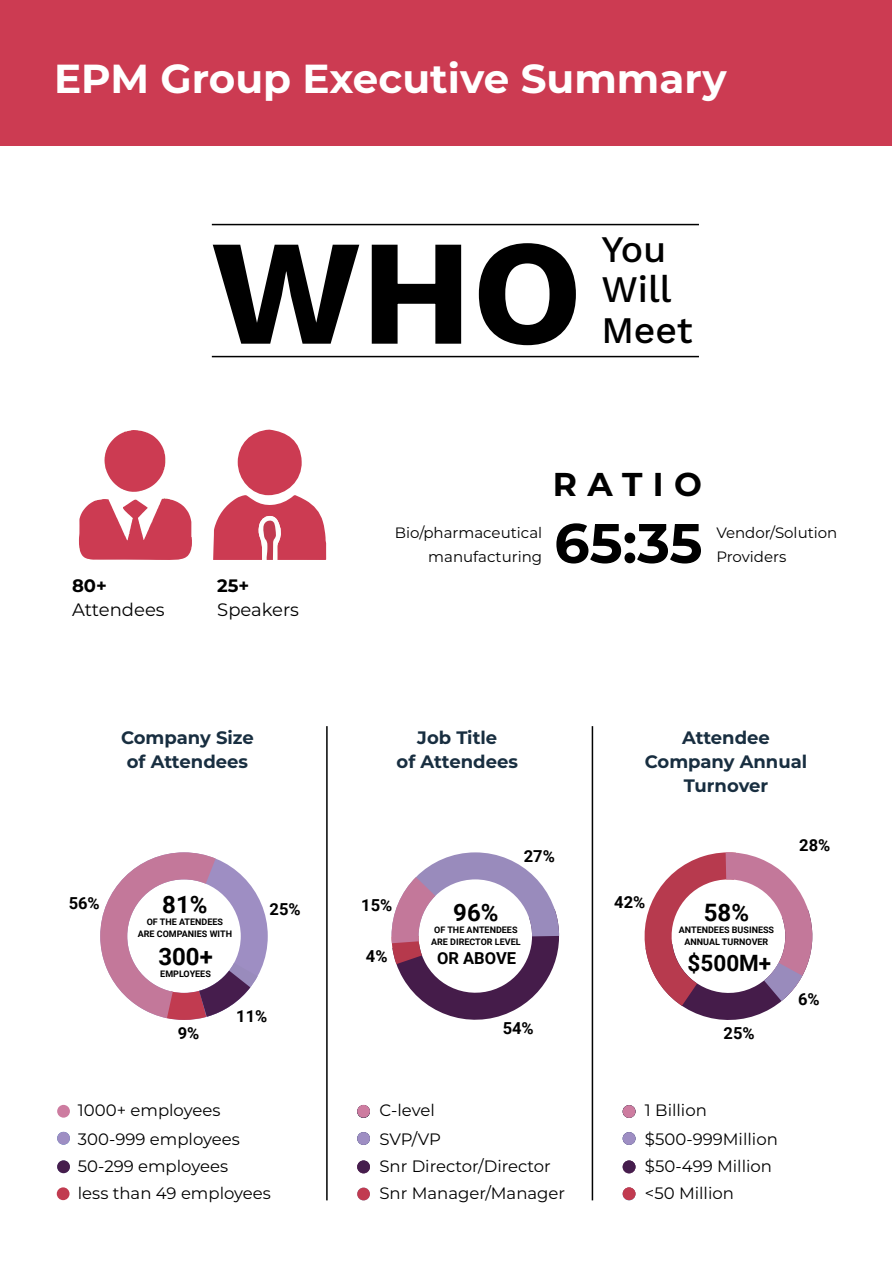
<style>
.page{position:relative;width:893px;height:1263px;background:#fff}
.page>*{position:absolute;margin:0;border:0;box-sizing:border-box;transform-origin:0 0}
.t1{font:700 150px "Work Sans";color:#000}
.t2{font:700 55.5px "Montserrat";color:#000}
.t3{font:700 40.5px "Montserrat";color:#fff}
.t4{font:500 37.5px/40.5px "Work Sans";color:#000}
.t5{font:700 33px "Montserrat";letter-spacing:.315em;color:#000}
.t6{font:700 24px "Roboto";color:#000}
.t7{font:700 22.5px "Roboto";color:#000}
.t8{font:700 18px/24px "Montserrat";color:#182e40;text-align:center}
.t9{font:18px "Montserrat";color:#000}
.t10{font:700 18px "Montserrat";color:#000}
.t11{font:16.5px/28.5px "Montserrat";color:#000}
.t12{font:700 16.5px "Roboto";color:#000}
.t13{font:15px/24px "Montserrat";color:#000;text-align:right}
.t14{font:700 9px/12px "Roboto";color:#000;text-align:center}
</style>
<div class="page">
<div style="left:1px;top:1px;width:891px;height:145px;background:#cc3b52"></div>
<svg style="left:79px;top:430px;width:113px;height:130px"></svg>
<svg style="left:213px;top:430px;width:113px;height:130px"></svg>
<hr style="left:212px;top:224px;width:487px;height:1px;background:#000">
<hr style="left:212px;top:356px;width:487px;height:1px;background:#000">
<svg style="left:100px;top:852px;width:168px;height:168px"></svg>
<svg style="left:391px;top:852px;width:169px;height:168px"></svg>
<svg style="left:644px;top:852px;width:169px;height:168px"></svg>
<hr style="left:326px;top:726px;width:2px;height:474px;background:#010202">
<hr style="left:592px;top:726px;width:1px;height:474px;background:#010202">
<div style="left:57px;top:1187px;width:13px;height:13px;background:#c13b50;border-radius:50%"></div>
<div style="left:57px;top:1105px;width:13px;height:13px;background:#cd7ca0;border-radius:50%"></div>
<div style="left:57px;top:1132px;width:13px;height:13px;background:#9e8ec3;border-radius:50%"></div>
<div style="left:57px;top:1160px;width:13px;height:13px;background:#461d4d;border-radius:50%"></div>
<div style="left:357px;top:1187px;width:13px;height:13px;background:#c13b50;border-radius:50%"></div>
<div style="left:357px;top:1160px;width:13px;height:13px;background:#461d4d;border-radius:50%"></div>
<div style="left:357px;top:1132px;width:13px;height:13px;background:#9e8ec3;border-radius:50%"></div>
<div style="left:357px;top:1105px;width:13px;height:13px;background:#cd7ca0;border-radius:50%"></div>
<div style="left:623px;top:1187px;width:12px;height:13px;background:#c13b50;border-radius:50%"></div>
<div style="left:623px;top:1160px;width:12px;height:13px;background:#461d4d;border-radius:50%"></div>
<div style="left:623px;top:1132px;width:12px;height:13px;background:#9e8ec3;border-radius:50%"></div>
<div style="left:623px;top:1105px;width:12px;height:13px;background:#cd7ca0;border-radius:50%"></div>
<h3 class="t3" style="left:54px;top:50px;width:674px">EPM Group Executive Summary</h3>
<h1 class="t1" style="left:211px;top:179px;width:373px">WHO</h1>
<h3 class="t4" style="left:601px;top:227px;width:93px">You<br>Will<br>Meet</h3>
<p class="t10" style="left:72px;top:572px;width:36px">80+</p>
<p class="t9" style="left:72px;top:597px;width:94px">Attendees</p>
<p class="t10" style="left:217px;top:572px;width:34px">25+</p>
<p class="t9" style="left:217px;top:597px;width:83px">Speakers</p>
<h3 class="t5" style="left:553px;top:461px;width:151px">RATIO</h3>
<h2 class="t2" style="left:554px;top:503px;width:150px">65:35</h2>
<p class="t13" style="left:395px;top:520px;width:149px">Bio/pharmaceutical manufacturing</p>
<p class="t13" style="left:716px;top:520px;width:123px;text-align:left">Vendor/Solution<br>Providers</p>
<p class="t8" style="left:121px;top:724px;width:134px">Company Size of Attendees</p>
<p class="t8" style="left:397px;top:724px;width:123px">Job Title<br>of Attendees</p>
<p class="t8" style="left:645px;top:724px;width:164px">Attendee<br>Company Annual<br>Turnover</p>
<p class="t12" style="left:524px;top:845px;width:33px">27%</p>
<h3 class="t6" style="left:162px;top:888px;width:47px">81%</h3>
<p class="t14" style="left:138px;top:915px;width:96px">OF THE ATENDEES<br>ARE COMPANIES WITH</p>
<p class="t12" style="left:69px;top:892px;width:33px">56%</p>
<h3 class="t6" style="left:453px;top:895px;width:47px">96%</h3>
<p class="t14" style="left:431px;top:923px;width:91px">OF THE ANTENDEES<br>ARE DIRECTOR LEVEL</p>
<p class="t12" style="left:437px;top:946px;width:80px">OR ABOVE</p>
<p class="t12" style="left:361px;top:893px;width:33px">15%</p>
<p class="t12" style="left:270px;top:897px;width:33px">25%</p>
<h3 class="t6" style="left:158px;top:939px;width:56px">300+</h3>
<p class="t14" style="left:160px;top:967px;width:52px">EMPLOYEES</p>
<p class="t12" style="left:366px;top:945px;width:23px">4%</p>
<p class="t12" style="left:178px;top:1022px;width:23px">9%</p>
<p class="t12" style="left:236px;top:1004px;width:33px">11%</p>
<p class="t11" style="left:78px;top:1096px;width:163px">1000+ employees<br>300-999 employees</p>
<p class="t11" style="left:78px;top:1152px;width:194px;line-height:27px">50-299 employees<br>less than 49 employees</p>
<p class="t12" style="left:503px;top:1017px;width:33px">54%</p>
<p class="t11" style="left:379px;top:1096px;width:63px">C-level<br>SVP/VP</p>
<p class="t11" style="left:379px;top:1152px;width:187px;line-height:27px">Snr Director/Director<br>Snr Manager/Manager</p>
<p class="t12" style="left:614px;top:890px;width:33px">42%</p>
<h3 class="t6" style="left:704px;top:895px;width:47px">58%</h3>
<p class="t14" style="left:679px;top:923px;width:97px">ANTENDEES BUSINESS<br>ANNUAL TURNOVER</p>
<h3 class="t7" style="left:688px;top:948px;width:85px">$500M+</h3>
<p class="t12" style="left:724px;top:1022px;width:33px">25%</p>
<p class="t12" style="left:799px;top:834px;width:33px">28%</p>
<p class="t12" style="left:798px;top:987px;width:23px">6%</p>
<p class="t11" style="left:645px;top:1096px;width:134px">1 Billion $500-999Million</p>
<p class="t11" style="left:645px;top:1152px;width:129px;line-height:27px">$50-499 Million &lt;50 Million</p>
</div>
